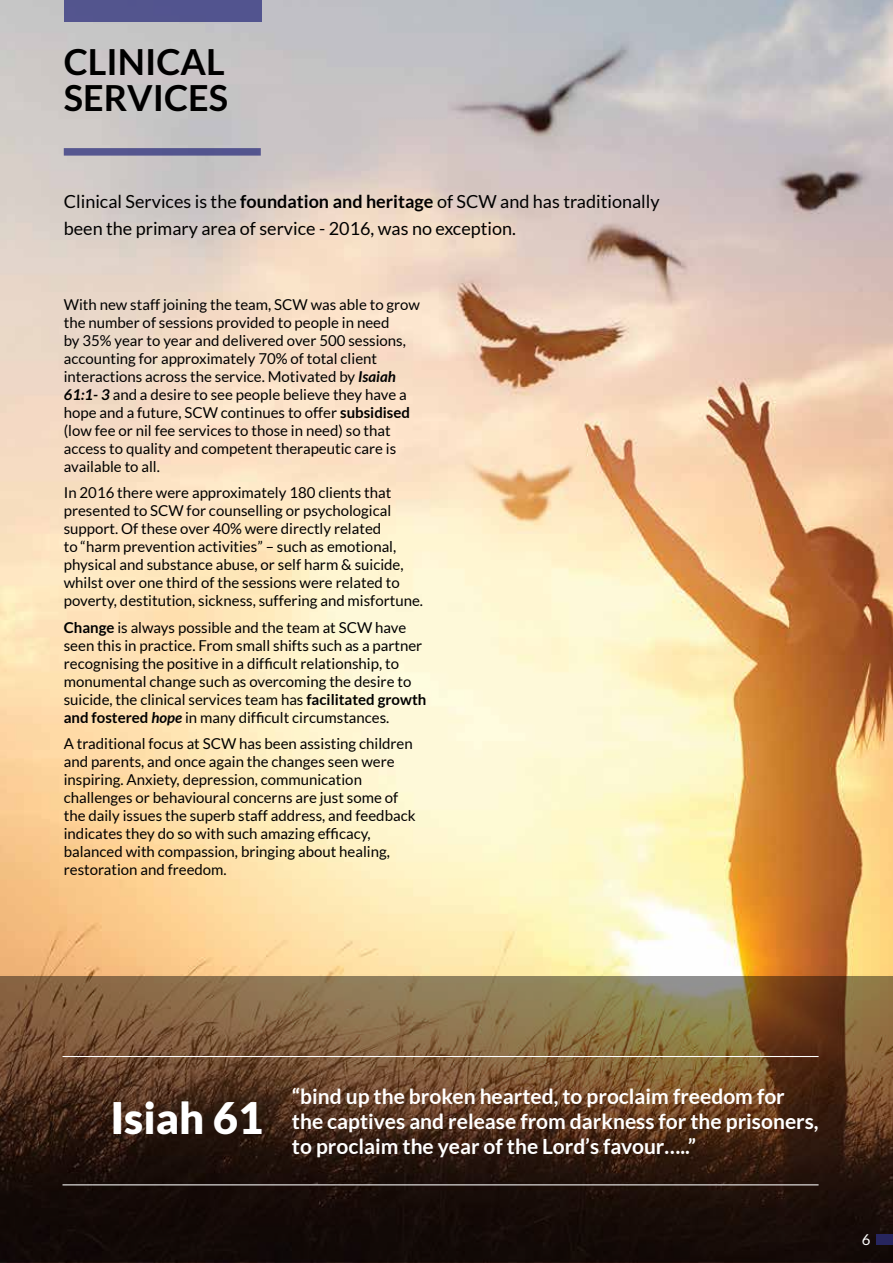
<style>
.page{position:relative;width:893px;height:1263px;background:#fff}
.page>*{position:absolute;margin:0;border:0;box-sizing:border-box;transform-origin:0 0}
.t1{font:900 43.5px "Lato";color:#fff}
.t2{font:700 36px/36px "Lato";color:#000}
.t3{font:700 21px/25.2px "Lato";color:#fff}
.t4{font:18px/27px "Lato";color:#000}
.t5{font:15px/18px "Lato";color:#000}
.t6{font:15px "Lato";color:#fff}
.s1{font-weight:700}
.s2{font-weight:700;font-style:italic}
</style>
<div class="page">
<img style="left:0;top:0;width:893px;height:1263px">
<svg style="left:0;top:977px;width:893px;height:285px;background:#4d3521"></svg>
<div style="left:64px;top:148px;width:197px;height:8px;background:#54558f"></div>
<div style="left:64px;top:0;width:197px;height:21px;background:#53548f"></div>
<hr style="left:63px;top:1056px;width:756px;height:1px;background:#fff">
<hr style="left:63px;top:1184px;width:756px;height:1px;background:#fff">
<div style="left:876px;top:1234px;width:17px;height:11px;background:#27265f"></div>
<h2 class="t2" style="left:64px;top:43px;width:166px">CLINICAL<br>SERVICES</h2>
<p class="t4" style="left:64px;top:188px;width:597px">Clinical Services is the <span class="s1">foundation and heritage</span> of SCW and has traditionally been the primary area of service - 2016, was no exception.</p>
<p class="t5" style="left:64px;top:295px;width:358px">With new staff joining the team, SCW was able to grow the number of sessions provided to people in need<br>by 35% year to year and delivered over 500 sessions, accounting for approximately 70% of total client interactions across the service. Motivated by <span class="s2">Isaiah 61:1- 3</span> and a desire to see people believe they have a hope and a future, SCW continues to offer <span class="s1">subsidised </span>(low fee or nil fee services to those in need) so that access to quality and competent therapeutic care is available to all.</p>
<p class="t5" style="left:64px;top:484px;width:361px">In 2016 there were approximately 180 clients that presented to SCW for counselling or psychological support. Of these over 40% were directly related<br>to “harm prevention activities” – such as emotional, physical and substance abuse, or self harm &amp; suicide, whilst over one third of the sessions were related to poverty, destitution, sickness, suffering and misfortune.</p>
<p class="t5" style="left:64px;top:618px;width:364px"><span class="s1">Change</span> is always possible and the team at SCW have seen this in practice. From small shifts such as a partner recognising the positive in a difficult relationship, to monumental change such as overcoming the desire to suicide, the clinical services team has <span class="s1">facilitated growth and fostered</span> <span class="s2">hope</span> in many difficult circumstances.</p>
<p class="t5" style="left:64px;top:735px;width:353px">A traditional focus at SCW has been assisting children and parents, and once again the changes seen were inspiring. Anxiety, depression, communication challenges or behavioural concerns are just some of the daily issues the superb staff address, and feedback indicates they do so with such amazing efficacy, balanced with compassion, bringing about healing, restoration and freedom.</p>
<h1 class="t1" style="left:110px;top:1092px;width:154px">Isiah 61</h1>
<h3 class="t3" style="left:292px;top:1083px;width:528px">“bind up the broken hearted, to proclaim freedom for the captives and release from darkness for the prisoners, to proclaim the year of the Lord’s favour…..”</h3>
<p class="t6" style="left:862px;top:1231px;width:10px">6</p>
</div>
